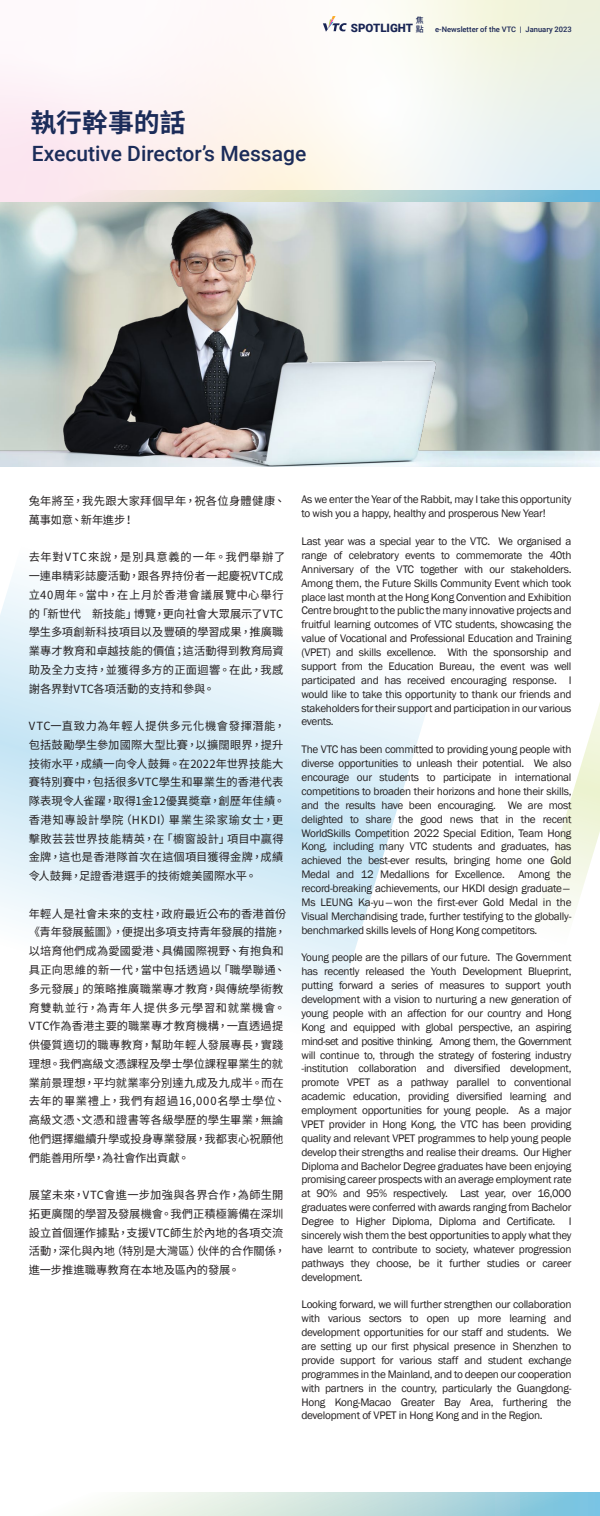
<style>
.page{position:relative;width:600px;height:1516px;background:#fff}
.page>*{position:absolute;margin:0;border:0;box-sizing:border-box;transform-origin:0 0}
.t1{font:700 25.88px "Noto Sans CJ Ktc";color:#1b2c59}
.t2{font:500 21px "Roboto";color:#1b2c59}
.t3{font:900 11.48px "Roboto";color:#192554}
.t4{font:11.25px/13.9px "Franklin Gothic";letter-spacing:-.025em;color:#231f20;text-align:justify}
.t5{font:11.25px/18.8px "Noto Sans CJ Ktc";letter-spacing:.015em;color:#231f20}
.t6{font:500 7.95px/9px "Noto Sans CJ Ktc";color:#192554}
.t7{font:500 7.57px "Roboto";color:#192554}
</style>
<div class="page">
<svg style="left:0;top:0;width:600px;height:190px"></svg>
<svg style="left:540px;top:703px;width:60px;height:211px"></svg>
<svg style="left:0;top:576px;width:429px;height:437px"></svg>
<svg style="left:84px;top:1492px;width:516px;height:23px;background:#c5e1e3"></svg>
<svg style="left:0;top:190px;width:600px;height:12px;background:#c8d7d6"></svg>
<svg style="left:323px;top:16px;width:24px;height:16px"></svg>
<img style="left:0;top:202px;width:600px;height:264px">
<h1 class="t1" style="left:30px;top:108px;width:157px">執行幹事的話</h1>
<h2 class="t2" style="left:32px;top:139px;width:276px">Executive Director’s Message</h2>
<p class="t3" style="left:351px;top:19px;width:64px">SPOTLIGHT</p>
<p class="t6" style="left:416px;top:15px;width:9px">焦點</p>
<p class="t7" style="left:435px;top:24px;width:138px">e-Newsletter of the VTC | January 2023</p>
<p class="t5" style="left:29px;top:491px;width:258px">兔年將至，我先跟大家拜個早年，祝各位身體健康、萬事如意、新年進步！</p>
<p class="t5" style="left:29px;top:548px;width:258px">去年對VTC來說，是別具意義的一年。我們舉辦了一連串精彩誌慶活動，跟各界持份者一起慶祝VTC成立40周年。當中，在上月於香港會議展覽中心舉行的「新世代 新技能」博覽，更向社會大眾展示了VTC學生多項創新科技項目以及豐碩的學習成果，推廣職業專才教育和卓越技能的價值；這活動得到教育局資助及全力支持，並獲得多方的正面迴響。在此，我感謝各界對VTC各項活動的支持和參與。</p>
<p class="t5" style="left:29px;top:716px;width:258px">VTC一直致力為年輕人提供多元化機會發揮潛能，包括鼓勵學生參加國際大型比賽，以擴闊眼界，提升技術水平，成績一向令人鼓舞。在2022年世界技能大賽特別賽中，包括很多VTC學生和畢業生的香港代表隊表現令人雀躍，取得1金12優異奬章，創歷年佳績。香港知專設計學院（HKDI）畢業生梁家瑜女士，更擊敗芸芸世界技能精英，在「櫥窗設計」項目中贏得金牌，這也是香港隊首次在這個項目獲得金牌，成績令人鼓舞，足證香港選手的技術媲美國際水平。</p>
<p class="t5" style="left:29px;top:904px;width:259px">年輕人是社會未來的支柱，政府最近公布的香港首份《青年發展藍圖》，便提出多項支持青年發展的措施，以培育他們成為愛國愛港、具備國際視野、有抱負和具正向思維的新一代，當中包括透過以「職學聯通、多元發展」的策略推廣職業專才教育，與傳統學術教育雙軌並行，為青年人提供多元學習和就業機會。<br>VTC作為香港主要的職業專才教育機構，一直透過提供優質適切的職專教育，幫助年輕人發展專長，實踐理想。我們高級文憑課程及學士學位課程畢業生的就業前景理想，平均就業率分別達九成及九成半。而在去年的畢業禮上，我們有超過16,000名學士學位、高級文憑、文憑和證書等各級學歷的學生畢業，無論他們選擇繼續升學或投身專業發展，我都衷心祝願他們能善用所學，為社會作出貢獻。</p>
<p class="t5" style="left:29px;top:1185px;width:258px">展望未來，VTC會進一步加強與各界合作，為師生開拓更廣闊的學習及發展機會。我們正積極籌備在深圳設立首個運作據點，支援VTC師生於內地的各項交流活動，深化與內地（特別是大灣區）伙伴的合作關係，進一步推進職專教育在本地及區內的發展。</p>
<p class="t4" style="left:301px;top:493px;width:272px">As we enter the Year of the Rabbit, may I take this opportunity to wish you a happy, healthy and prosperous New Year!</p>
<p class="t4" style="left:301px;top:534px;width:272px">Last year was a special year to the VTC. We organised a range of celebratory events to commemorate the 40th Anniversary of the VTC together with our stakeholders.<br>Among them, the Future Skills Community Event which took place last month at the Hong Kong Convention and Exhibition Centre brought to the public the many innovative projects and fruitful learning outcomes of VTC students, showcasing the value of Vocational and Professional Education and Training (VPET) and skills excellence. With the sponsorship and support from the Education Bureau, the event was well participated and has received encouraging response. I would like to take this opportunity to thank our friends and stakeholders for their support and participation in our various events.</p>
<p class="t4" style="left:301px;top:742px;width:272px">The VTC has been committed to providing young people with diverse opportunities to unleash their potential. We also encourage our students to participate in international competitions to broaden their horizons and hone their skills, and the results have been encouraging. We are most delighted to share the good news that in the recent WorldSkills Competition 2022 Special Edition, Team Hong Kong, including many VTC students and graduates, has achieved the best-ever results, bringing home one Gold Medal and 12 Medallions for Excellence. Among the record-breaking achievements, our HKDI design graduate– Ms LEUNG Ka-yu–won the first-ever Gold Medal in the Visual Merchandising trade, further testifying to the globally&shy;benchmarked skills levels of Hong Kong competitors.</p>
<p class="t4" style="left:301px;top:951px;width:272px">Young people are the pillars of our future. The Government has recently released the Youth Development Blueprint, putting forward a series of measures to support youth development with a vision to nurturing a new generation of young people with an affection for our country and Hong Kong and equipped with global perspective, an aspiring mind-set and positive thinking. Among them, the Government will continue to, through the strategy of fostering industry -institution collaboration and diversified development, promote VPET as a pathway parallel to conventional academic education, providing diversified learning and employment opportunities for young people. As a major VPET provider in Hong Kong, the VTC has been providing quality and relevant VPET programmes to help young people develop their strengths and realise their dreams. Our Higher Diploma and Bachelor Degree graduates have been enjoying promising career prospects with an average employment rate at 90% and 95% respectively. Last year, over 16,000 graduates were conferred with awards ranging from Bachelor Degree to Higher Diploma, Diploma and Certificate. I sincerely wish them the best opportunities to apply what they have learnt to contribute to society, whatever progression pathways they choose, be it further studies or career development.</p>
<p class="t4" style="left:301px;top:1297px;width:272px">Looking forward, we will further strengthen our collaboration with various sectors to open up more learning and development opportunities for our staff and students. We are setting up our first physical presence in Shenzhen to provide support for various staff and student exchange programmes in the Mainland, and to deepen our cooperation with partners in the country, particularly the Guangdong-Hong Kong-Macao Greater Bay Area, furthering the development of VPET in Hong Kong and in the Region.</p>
</div>
